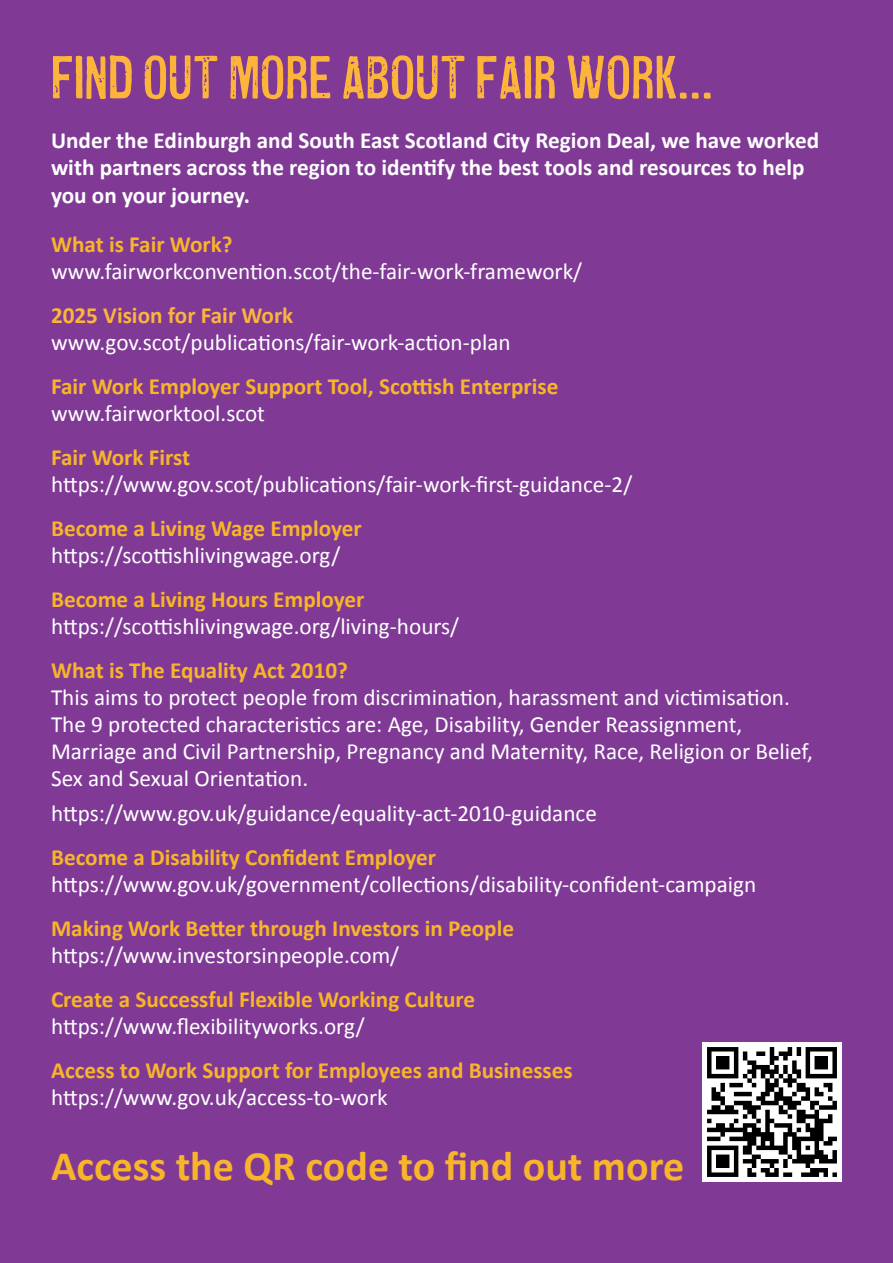
<style>
.page{position:relative;width:893px;height:1263px;background:#803a96}
.page>*{position:absolute;margin:0;border:0;box-sizing:border-box;transform-origin:0 0}
.No_Spacing{font:63.3px "Coldsmith Pro";color:#fcb43b}
.No_Spacing-2{font:700 42px "Calibri";color:#f8b52a}
.No_Spacing-3{font:23.25px/27px "Calibri";color:#fff}
.No_Spacing-4{font:700 23.25px/27px "Calibri";color:#f8b52a}
.No_Spacing-5{font:700 23.25px/27.9px "Calibri";color:#fff}
.s1{font-weight:700;color:#f8b52a}
.s2{font-weight:700;color:#fcb43b}
.s3{font-weight:400;color:#fff}
</style>
<div class="page">
<img style="left:703px;top:1042px;width:139px;height:139px">
<p class="No_Spacing" style="left:51px;top:44px;width:663px">FIND OUT MORE ABOUT FAIR WORK…</p>
<p class="No_Spacing-5" style="left:51px;top:125px;width:770px">Under the Edinburgh and South East Scotland City Region Deal, we have worked with partners across the region to identify the best tools and resources to help you on your journey.</p>
<p class="No_Spacing-3" style="left:51px;top:230px;width:533px"><span class="s1">What is Fair Work? </span>www.fairworkconvention.scot/the-fair-work-framework/</p>
<p class="No_Spacing-3" style="left:51px;top:301px;width:461px"><span class="s2">2025 Vision for Fair Work </span>www.gov.scot/publications/fair-work-action-plan</p>
<p class="No_Spacing-4" style="left:51px;top:371px;width:509px">Fair Work Employer Support Tool, Scottish Enterprise <span class="s3">www.fairworktool.scot</span></p>
<p class="No_Spacing-3" style="left:51px;top:443px;width:583px"><span class="s1">Fair Work First </span>https://www.gov.scot/publications/fair-work-first-guidance-2/</p>
<p class="No_Spacing-3" style="left:51px;top:514px;width:312px"><span class="s1">Become a Living Wage Employer </span>https://scottishlivingwage.org/</p>
<p class="No_Spacing-3" style="left:51px;top:585px;width:410px"><span class="s1">Become a Living Hours Employer </span>https://scottishlivingwage.org/living-hours/</p>
<p class="No_Spacing-3" style="left:51px;top:656px;width:763px"><span class="s1">What is The Equality Act 2010?<br></span>This aims to protect people from discrimination, harassment and victimisation.<br>The 9 protected characteristics are: Age, Disability, Gender Reassignment, Marriage and Civil Partnership, Pregnancy and Maternity, Race, Religion or Belief, Sex and Sexual Orientation.</p>
<p class="No_Spacing-3" style="left:51px;top:799px;width:547px">https://www.gov.uk/guidance/equality-act-2010-guidance</p>
<p class="No_Spacing-3" style="left:51px;top:843px;width:707px"><span class="s1">Become a Disability Confident Employer </span>https://www.gov.uk/government/collections/disability-confident-campaign</p>
<p class="No_Spacing-4" style="left:51px;top:914px;width:465px">Making Work Better through Investors in People <span class="s3">https://www.investorsinpeople.com/</span></p>
<p class="No_Spacing-4" style="left:51px;top:985px;width:426px">Create a Successful Flexible Working Culture <span class="s3">https://www.flexibilityworks.org/</span></p>
<p class="No_Spacing-4" style="left:51px;top:1056px;width:523px">Access to Work Support for Employees and Businesses <span class="s3">https://www.gov.uk/access-to-work</span></p>
<p class="No_Spacing-2" style="left:51px;top:1136px;width:635px">Access the QR code to find out more</p>
</div>
